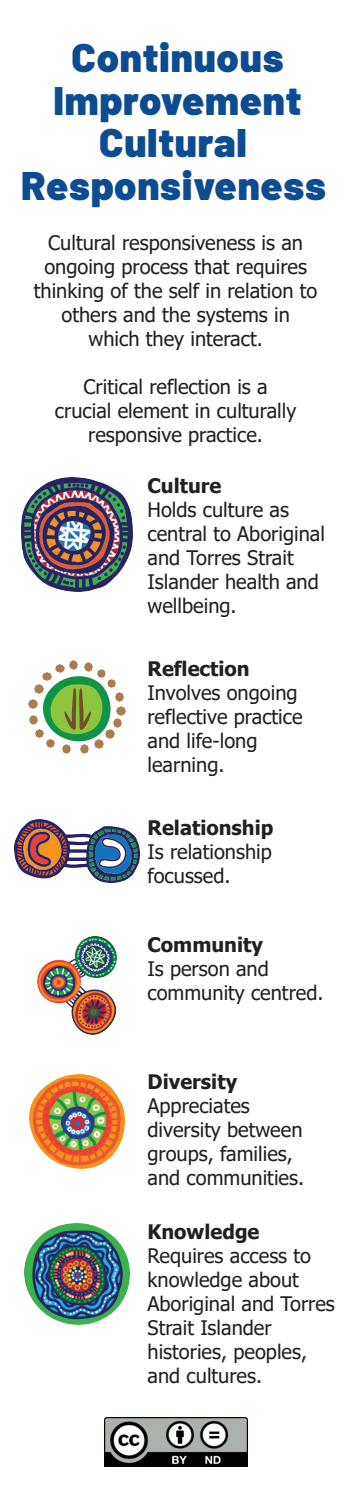
<style>
.page{position:relative;width:355px;height:1489px;background:#fff}
.page>*{position:absolute;margin:0;border:0;box-sizing:border-box;transform-origin:0 0}
.t1{font:900 40px/42.5px "Barlow";letter-spacing:.02em;color:#0d4c91;text-align:center}
.t2{font:20px/24px "Tahoma";color:#231f20}
.t3{font:700 20px "Tahoma";color:#231f20}
</style>
<div class="page">
<img style="left:29px;top:1074px;width:95px;height:93px">
<img style="left:15px;top:819px;width:124px;height:63px">
<img style="left:24px;top:1223px;width:106px;height:101px">
<img style="left:21px;top:477px;width:111px;height:114px">
<svg style="left:29px;top:660px;width:96px;height:93px"></svg>
<img style="left:38px;top:936px;width:78px;height:98px">
<img style="left:104px;top:1417px;width:143px;height:49px">
<h1 class="t1" style="left:21px;top:37px;width:306px">Continuous<br>Improvement<br>Cultural<br>Responsiveness</h1>
<p class="t2" style="left:34px;top:232px;width:285px;text-align:center">Cultural responsiveness is an ongoing process that requires thinking of the self in relation to others and the systems in which they interact.</p>
<p class="t2" style="left:55px;top:376px;width:243px;text-align:center">Critical reflection is a crucial element in culturally responsive practice.</p>
<p class="t3" style="left:147px;top:471px;width:75px">Culture</p>
<p class="t2" style="left:147px;top:498px;width:179px">Holds culture as central to Aboriginal and Torres Strait<br>Islander health and wellbeing.</p>
<p class="t3" style="left:147px;top:654px;width:103px">Reflection</p>
<p class="t2" style="left:147px;top:681px;width:156px">Involves ongoing reflective practice and life-long learning.</p>
<p class="t3" style="left:147px;top:813px;width:127px">Relationship</p>
<p class="t2" style="left:147px;top:840px;width:126px">Is relationship focussed.</p>
<p class="t3" style="left:147px;top:930px;width:117px">Community</p>
<p class="t2" style="left:147px;top:957px;width:177px">Is person and community centred.</p>
<p class="t3" style="left:147px;top:1067px;width:91px">Diversity</p>
<p class="t2" style="left:147px;top:1095px;width:158px">Appreciates diversity between groups, families, and communities.</p>
<p class="t3" style="left:147px;top:1217px;width:113px">Knowledge</p>
<p class="t2" style="left:147px;top:1244px;width:188px">Requires access to knowledge about<br>Aboriginal and Torres<br>Strait Islander histories, peoples, and cultures.</p>
</div>
